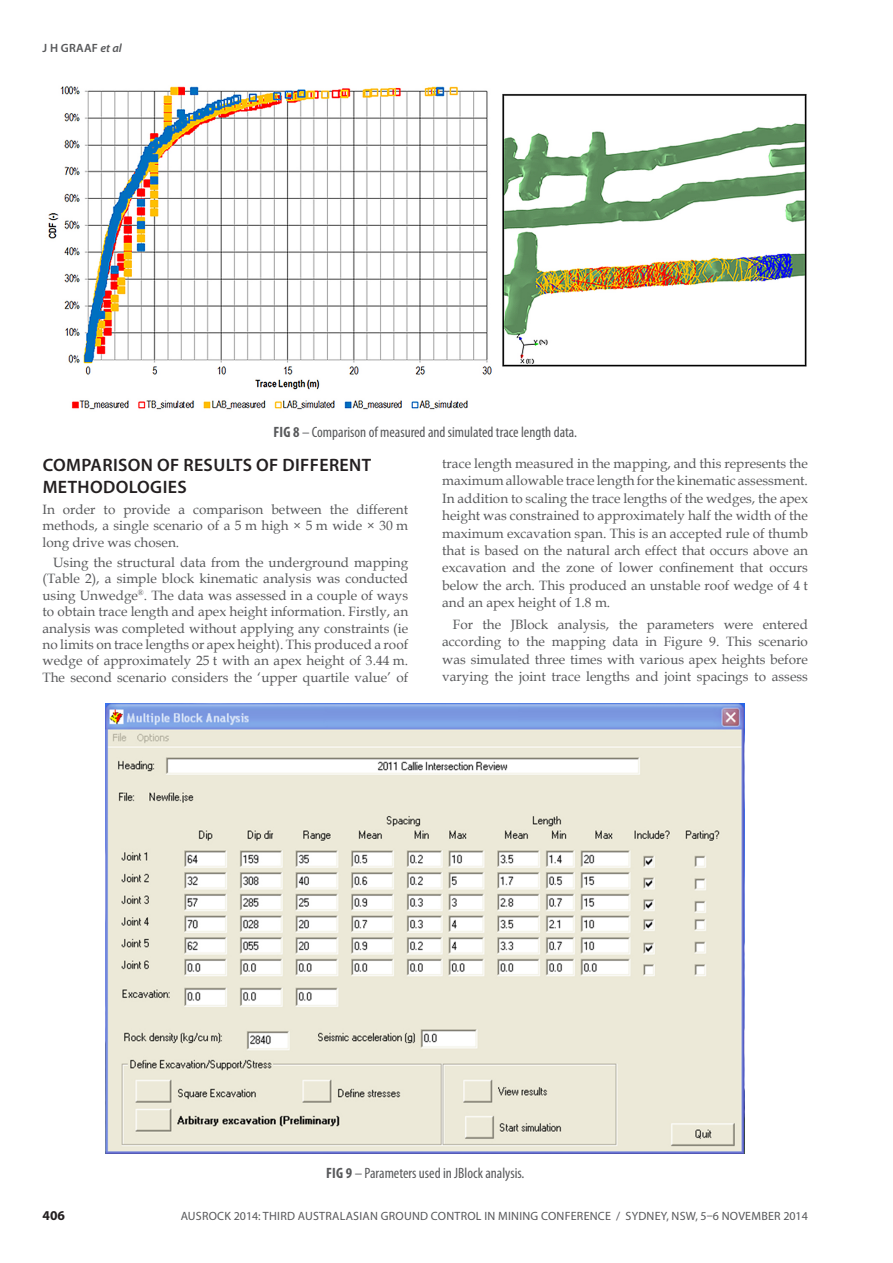
<style>
.page{position:relative;width:893px;height:1263px;background:#fff}
.page>*{position:absolute;margin:0;border:0;box-sizing:border-box;transform-origin:0 0}
.t1{font:600 18px/21.8px "Myriad Pro";letter-spacing:.02em;color:#231f20}
.caption_figure{font:condensed 15px "Myriad Pro";color:#57585a}
.body_text{font:13.5px/17.4px "Book Antiqua";color:#57585a;text-align:justify}
.p1{font:13.5px/16.4px "Book Antiqua";color:#57585a;text-align:justify}
.t2{font:700 13.5px "Myriad Pro";color:#231f20}
.t3{font:12px "Myriad Pro";letter-spacing:.02em;color:#57585a}
.t4{font:600 12px "Myriad Pro";letter-spacing:.02em;color:#57585a}
.s1{font-style:italic}
.s2{font-weight:700}
</style>
<div class="page">
<img style="left:48px;top:86px;width:759px;height:324px">
<img style="left:106px;top:703px;width:639px;height:451px">
<p class="t4" style="left:43px;top:40px;width:81px">J H GRAAF <span class="s1">et al</span></p>
<p class="caption_figure" style="left:273px;top:423px;width:305px"><span class="s2">FIG 8</span> – Comparison of measured and simulated trace length data.</p>
<p class="t1" style="left:43px;top:454px;width:330px">COMPARISON OF RESULTS OF DIFFERENT<br>METHODOLOGIES</p>
<p class="p1" style="left:43px;top:501px;width:367px">In order to provide a comparison between the different methods, a single scenario of a 5 m high × 5 m wide × 30 m long drive was chosen.</p>
<p class="body_text" style="left:43px;top:554px;width:367px;line-height:16.4px;text-indent:11px">Using the structural data from the underground mapping (Table 2), a simple block kinematic analysis was conducted using Unwedge<sup>®</sup>. The data was assessed in a couple of ways to obtain trace length and apex height information. Firstly, an analysis was completed without applying any constraints (ie no limits on trace lengths or apex height). This produced a roof wedge of approximately 25 t with an apex height of 3.44 m.<br>The second scenario considers the ‘upper quartile value’ of</p>
<p class="body_text" style="left:442px;top:454px;width:367px">trace length measured in the mapping, and this represents the maximum allowable trace length for the kinematic assessment.<br>In addition to scaling the trace lengths of the wedges, the apex height was constrained to approximately half the width of the maximum excavation span. This is an accepted rule of thumb that is based on the natural arch effect that occurs above an excavation and the zone of lower confinement that occurs below the arch. This produced an unstable roof wedge of 4 t and an apex height of 1.8 m.</p>
<p class="body_text" style="left:442px;top:615px;width:367px;text-indent:11px">For the JBlock analysis, the parameters were entered according to the mapping data in Figure 9. This scenario was simulated three times with various apex heights before varying the joint trace lengths and joint spacings to assess</p>
<p class="t2" style="left:43px;top:1207px;width:24px">406</p>
<p class="caption_figure" style="left:326px;top:1164px;width:200px"><span class="s2">FIG 9</span> – Parameters used in JBlock analysis.</p>
<p class="t3" style="left:181px;top:1209px;width:629px">AUSROCK 2014: THIRD AUSTRALASIAN GROUND CONTROL IN MINING CONFERENCE / SYDNEY, NSW, 5–6 NOVEMBER 2014</p>
</div>
